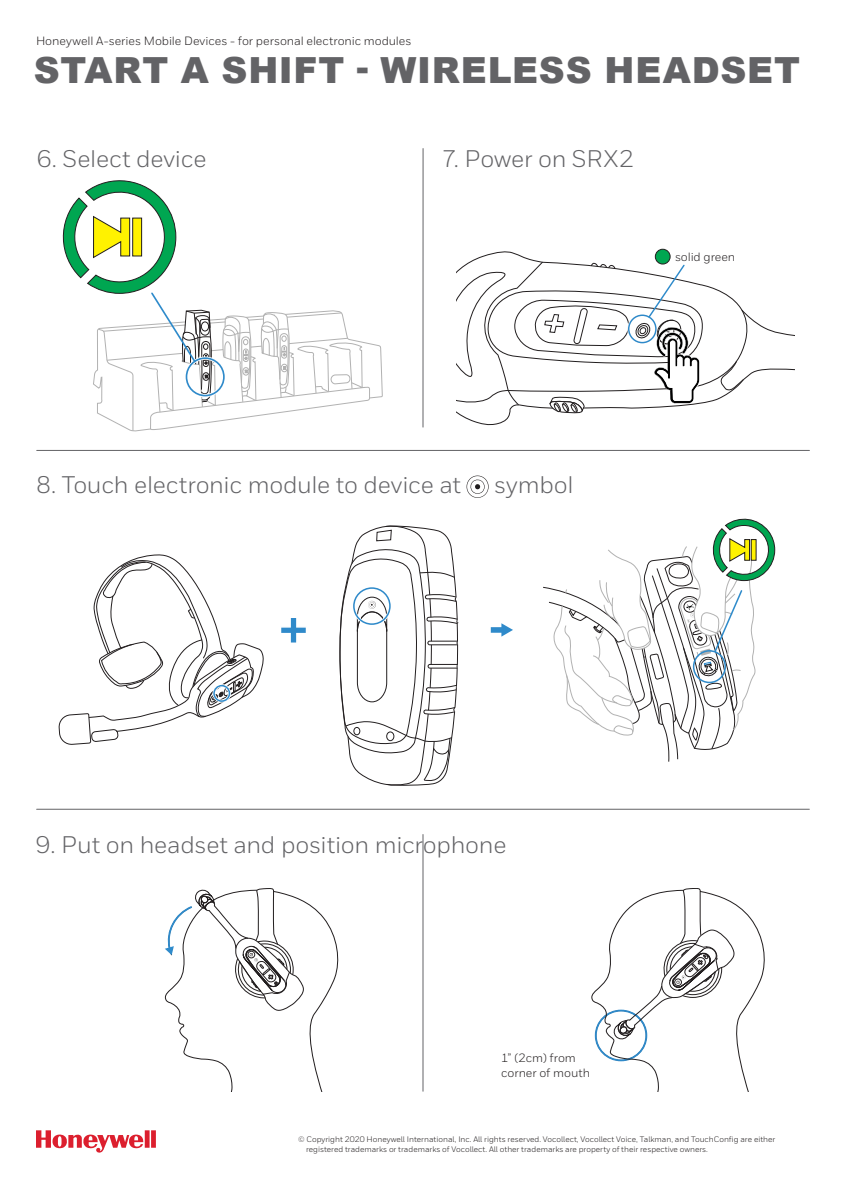
<style>
.page{position:relative;width:846px;height:1188px;background:#fff}
.page>*{position:absolute;margin:0;border:0;box-sizing:border-box;transform-origin:0 0}
.t1{font:900 36px "Arial";letter-spacing:.025em;color:#636366}
.t2{font:24px "Honeywell Sans";letter-spacing:-.01em;color:#636366}
.t3{font:12px/14.4px "Honeywell Sans";letter-spacing:-.005em;color:#231f20}
.t4{font:8px/9.6px "Honeywell Sans Web";color:#231f20}
</style>
<div class="page">
<svg style="left:36px;top:1130px;width:120px;height:23px"></svg>
<svg style="left:62px;top:180px;width:321px;height:251px"></svg>
<svg style="left:456px;top:251px;width:339px;height:175px"></svg>
<svg style="left:59px;top:554px;width:205px;height:191px"></svg>
<svg style="left:491px;top:623px;width:22px;height:14px"></svg>
<div style="left:213px;top:684px;width:18px;height:19px;border:3px solid #fff;border-radius:50%"></div>
<div style="left:213px;top:685px;width:17px;height:17px;border:2px solid #2f8aca;border-radius:50%"></div>
<svg style="left:340px;top:525px;width:118px;height:261px"></svg>
<svg style="left:281px;top:618px;width:25px;height:25px"></svg>
<svg style="left:543px;top:518px;width:232px;height:244px"></svg>
<hr style="left:37px;top:450px;width:772px;height:1px;background:#636366">
<hr style="left:37px;top:809px;width:772px;height:1px;background:#636366">
<hr style="left:423px;top:149px;width:1px;height:278px;background:#636366">
<hr style="left:422px;top:834px;width:2px;height:257px;background:#636366">
<div style="left:655px;top:249px;width:15px;height:15px;background:#00a651;border-radius:50%"></div>
<div style="left:655px;top:249px;width:16px;height:16px;border:1px solid #231f20;border-radius:50%"></div>
<svg style="left:466px;top:475px;width:23px;height:23px"></svg>
<svg style="left:164px;top:888px;width:175px;height:203px"></svg>
<svg style="left:591px;top:888px;width:174px;height:203px"></svg>
<p class="t3" style="left:36px;top:34px;width:377px">Honeywell A-series Mobile Devices - for personal electronic modules</p>
<p class="t1" style="left:34px;top:44px;width:768px">START A SHIFT - WIRELESS HEADSET</p>
<p class="t2" style="left:37px;top:144px;width:171px">6. Select device</p>
<p class="t2" style="left:442px;top:144px;width:194px">7. Power on SRX2</p>
<p class="t3" style="left:675px;top:250px;width:62px">solid green</p>
<p class="t2" style="left:36px;top:470px;width:427px">8. Touch electronic module to device at</p>
<p class="t2" style="left:494px;top:470px;width:81px">symbol</p>
<p class="t2" style="left:36px;top:830px;width:472px">9. Put on headset and position microphone</p>
<p class="t3" style="left:501px;top:1051px;width:91px">1” (2cm) from corner of mouth</p>
<p class="t4" style="left:306px;top:1135px;width:471px;text-indent:-8px">© Copyright 2020 Honeywell International, Inc. All rights reserved. Vocollect, Vocollect Voice, Talkman, and TouchConfig are either registered trademarks or trademarks of Vocollect. All other trademarks are property of their respective owners.</p>
</div>
